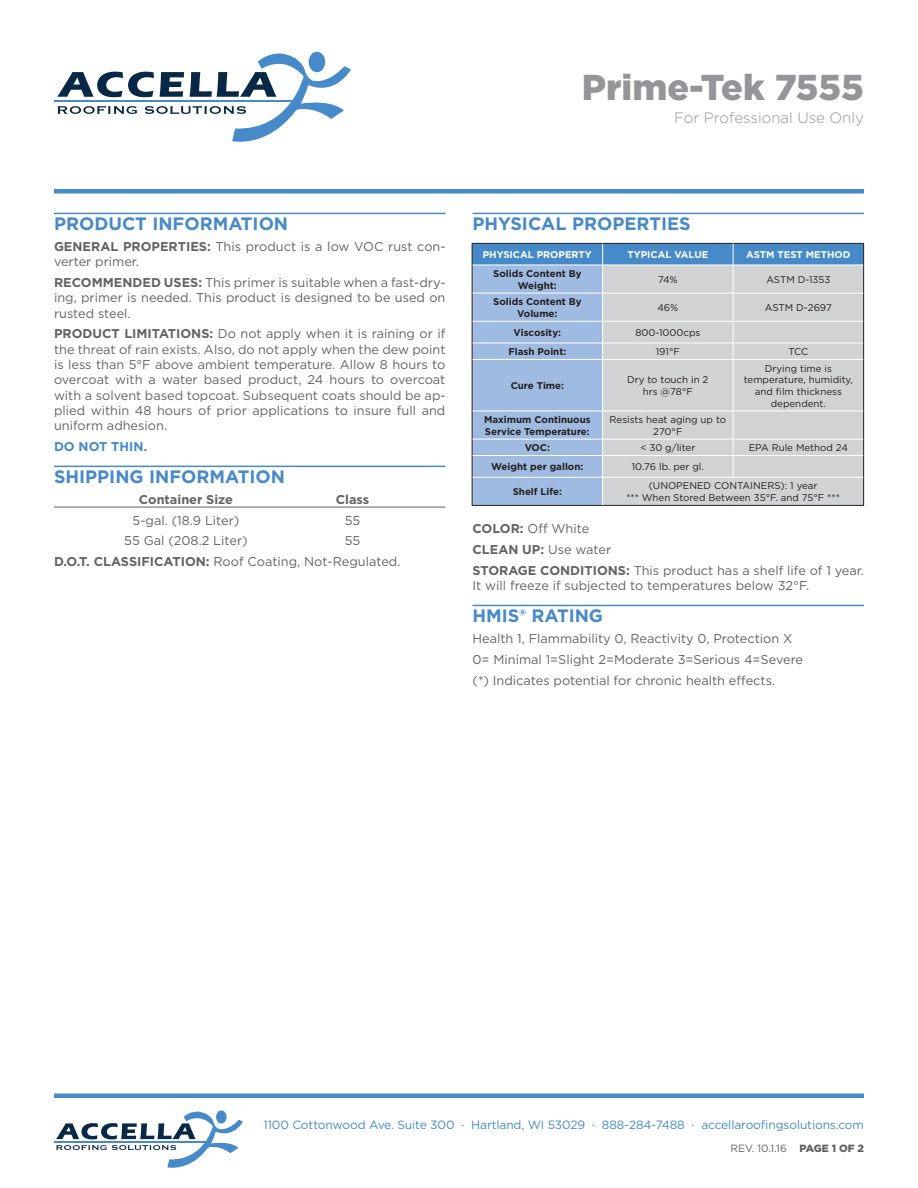
<style>
.page{position:relative;width:918px;height:1188px;background:#fff}
.page>*{position:absolute;margin:0;border:0;box-sizing:border-box;transform-origin:0 0}
.t1{font:900 36px "Gotham";color:#939598}
.t2{font:700 18px "Gotham";color:#468ac9}
.t3{font:300 15px "Gotham";color:#939598}
.t4{font:12.75px/15.3px "Gotham";color:#636366}
.t5{font:700 12.75px "Gotham";color:#636366}
.t6{font:700 12.75px "Gotham";color:#468ac9}
.t7{font:12px "Gotham";letter-spacing:-.01em;color:#468ac9}
.t8{font:10.5px "Gotham";color:#636366}
.t9{font:9.75px/11.7px "Gotham";color:#231f20;text-align:center}
.t10{font:700 9.75px/11.7px "Gotham";color:#231f20;text-align:center}
.t11{font:700 9.75px "Gotham";color:#fff}
.s1{font-weight:700}
.s2{font-weight:400}
.s3{font-weight:900}
</style>
<div class="page">
<div style="left:54px;top:189px;width:810px;height:5px;background:#468ac9"></div>
<hr style="left:54px;top:1141px;width:154px;height:2px;background:#468ac9">
<svg style="left:56px;top:1111px;width:187px;height:57px"></svg>
<hr style="left:54px;top:1094px;width:810px;height:4px;background:#468ac9">
<hr style="left:54px;top:213px;width:392px;height:1px;background:#468ac9">
<hr style="left:54px;top:466px;width:392px;height:1px;background:#468ac9">
<hr style="left:54px;top:507px;width:392px;height:1px;background:#636366">
<hr style="left:472px;top:213px;width:392px;height:1px;background:#468ac9">
<hr style="left:472px;top:505px;width:131px;height:1px;background:#231f20">
<hr style="left:603px;top:505px;width:130px;height:1px;background:#231f20">
<hr style="left:733px;top:505px;width:131px;height:1px;background:#231f20">
<svg style="left:472px;top:243px;width:392px;height:262px;background:#b8c6d7"></svg>
<hr style="left:472px;top:605px;width:392px;height:1px;background:#468ac9">
<hr style="left:54px;top:100px;width:242px;height:2px;background:#468ac9">
<svg style="left:57px;top:52px;width:294px;height:90px"></svg>
<p class="t1" style="left:582px;top:66px;width:284px">Prime-Tek 7555</p>
<p class="t3" style="left:674px;top:109px;width:191px">For Professional Use Only</p>
<p class="t2" style="left:54px;top:213px;width:236px">PRODUCT INFORMATION</p>
<p class="t4" style="left:54px;top:239px;width:393px"><span class="s1">GENERAL PROPERTIES:</span> This product is a low VOC rust con&shy;verter primer.</p>
<p class="t4" style="left:54px;top:275px;width:393px;text-align:justify"><span class="s1">RECOMMENDED USES:</span> This primer is suitable when a fast-dry&shy;ing, primer is needed. This product is designed to be used on rusted steel.</p>
<p class="t4" style="left:54px;top:326px;width:393px;text-align:justify"><span class="s1">PRODUCT LIMITATIONS:</span> Do not apply when it is raining or if the threat of rain exists. Also, do not apply when the dew point is less than 5°F above ambient temperature. Allow 8 hours to overcoat with a water based product, 24 hours to overcoat with a solvent based topcoat. Subsequent coats should be ap&shy;plied within 48 hours of prior applications to insure full and uniform adhesion.</p>
<p class="t6" style="left:54px;top:439px;width:95px">DO NOT THIN.</p>
<p class="t2" style="left:54px;top:466px;width:232px">SHIPPING INFORMATION</p>
<p class="t5" style="left:139px;top:492px;width:96px">Container Size</p>
<p class="t5" style="left:336px;top:492px;width:35px">Class</p>
<p class="t4" style="left:133px;top:512px;width:108px">5-gal. (18.9 Liter)</p>
<p class="t4" style="left:345px;top:512px;width:17px">55</p>
<p class="t4" style="left:124px;top:533px;width:125px">55 Gal (208.2 Liter)</p>
<p class="t4" style="left:345px;top:533px;width:17px">55</p>
<p class="t4" style="left:54px;top:554px;width:348px"><span class="s1">D.O.T. CLASSIFICATION:</span> Roof Coating, Not-Regulated.</p>
<p class="t2" style="left:472px;top:213px;width:220px">PHYSICAL PROPERTIES</p>
<p class="t11" style="left:483px;top:249px;width:111px">PHYSICAL PROPERTY</p>
<p class="t11" style="left:628px;top:249px;width:82px">TYPICAL VALUE</p>
<p class="t11" style="left:746px;top:249px;width:106px">ASTM TEST METHOD</p>
<p class="t10" style="left:493px;top:268px;width:90px">Solids Content By<br>Weight:</p>
<p class="t9" style="left:658px;top:274px;width:21px">74%</p>
<p class="t9" style="left:766px;top:274px;width:65px">ASTM D-1353</p>
<p class="t10" style="left:493px;top:296px;width:90px">Solids Content By<br>Volume:</p>
<p class="t9" style="left:657px;top:302px;width:22px">46%</p>
<p class="t9" style="left:765px;top:302px;width:68px">ASTM D-2697</p>
<p class="t10" style="left:514px;top:327px;width:49px">Viscosity:</p>
<p class="t9" style="left:635px;top:327px;width:67px">800-1000cps</p>
<p class="t10" style="left:508px;top:346px;width:59px">Flash Point:</p>
<p class="t9" style="left:656px;top:346px;width:26px">191°F</p>
<p class="t9" style="left:788px;top:346px;width:22px">TCC</p>
<p class="t10" style="left:511px;top:380px;width:55px">Cure Time:</p>
<p class="t9" style="left:744px;top:362px;width:111px">Drying time is temperature, humidity, and film thickness dependent.</p>
<p class="t9" style="left:627px;top:374px;width:83px">Dry to touch in 2</p>
<p class="t9" style="left:643px;top:386px;width:52px">hrs @78°F</p>
<p class="t10" style="left:484px;top:414px;width:108px;text-align:left">Maximum Continuous<br>Service Temperature:</p>
<p class="t9" style="left:610px;top:414px;width:118px">Resists heat aging up to</p>
<p class="t9" style="left:653px;top:425px;width:31px">270°F</p>
<p class="t10" style="left:525px;top:442px;width:27px">VOC:</p>
<p class="t9" style="left:640px;top:442px;width:56px">&lt; 30 g/liter</p>
<p class="t9" style="left:749px;top:442px;width:101px">EPA Rule Method 24</p>
<p class="t10" style="left:491px;top:461px;width:94px">Weight per gallon:</p>
<p class="t9" style="left:632px;top:461px;width:74px">10.76 lb. per gl.</p>
<p class="t10" style="left:513px;top:486px;width:51px">Shelf Life:</p>
<p class="t9" style="left:649px;top:480px;width:170px">(UNOPENED CONTAINERS): 1 year</p>
<p class="t9" style="left:626px;top:492px;width:215px">*** When Stored Between 35°F. and 75°F ***</p>
<p class="t4" style="left:472px;top:521px;width:118px"><span class="s1">COLOR:</span> Off White</p>
<p class="t5" style="left:472px;top:542px;width:140px">CLEAN UP: <span class="s2">Use water</span></p>
<p class="t4" style="left:472px;top:562px;width:393px"><span class="s1">STORAGE CONDITIONS:</span> This product has a shelf life of 1 year.<br>It will freeze if subjected to temperatures below 32°F.</p>
<p class="t2" style="left:472px;top:605px;width:132px">HMIS® RATING</p>
<p class="t4" style="left:472px;top:631px;width:321px">Health 1, Flammability 0, Reactivity 0, Protection X</p>
<p class="t4" style="left:472px;top:652px;width:332px">0= Minimal 1=Slight 2=Moderate 3=Serious 4=Severe</p>
<p class="t4" style="left:472px;top:672px;width:304px">(*) Indicates potential for chronic health effects.</p>
<p class="t7" style="left:264px;top:1118px;width:602px">1100 Cottonwood Ave. Suite 300 · Hartland, WI 53029 · 888-284-7488 · accellaroofingsolutions.com</p>
<p class="t8" style="left:730px;top:1142px;width:135px">REV. 10.1.16 <span class="s3">PAGE 1 OF 2</span></p>
</div>
